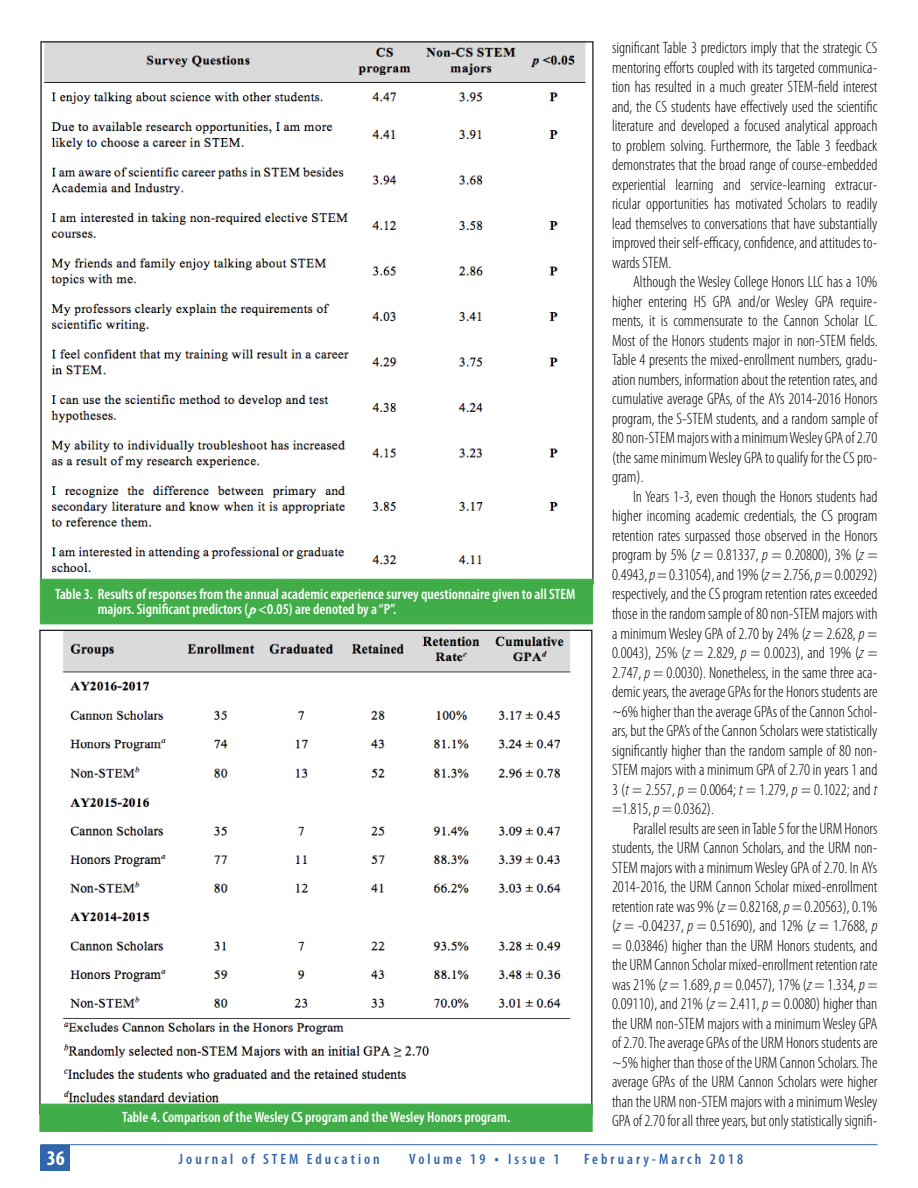
<style>
.page{position:relative;width:918px;height:1188px;background:#fff}
.page>*{position:absolute;margin:0;border:0;box-sizing:border-box;transform-origin:0 0}
.t1{font:700 condensed 21px "Myriad Pro";color:#fff}
.t2{font:300 condensed 16.5px/19.5px "Myriad Pro";color:#000;text-align:justify}
.t3{font:600 condensed 15px/15px "Myriad Pro";color:#fff}
.t4{font:600 condensed 15px "Myriad Pro";letter-spacing:.2em;color:#3166aa}
.s1{font-family:"Adobe Garamond Pro";font-weight:700;font-style:italic;font-stretch:normal}
.s2{font-style:italic}
.s3{font-size:16.5px}
</style>
<div class="page">
<hr style="left:40px;top:1144px;width:838px;height:1px;background:#3166aa">
<div style="left:40px;top:1145px;width:30px;height:26px;background:#3166aa"></div>
<img style="left:42px;top:43px;width:549px;height:536px">
<div style="left:40px;top:579px;width:553px;height:45px;background:#41ad49;border:1px solid #41ad49"></div>
<img style="left:45px;top:632px;width:538px;height:472px">
<div style="left:40px;top:1104px;width:552px;height:28px;background:#41ad49"></div>
<p class="t3" style="left:98px;top:586px;width:479px;text-indent:-43px">Table 3. Results of responses from the annual academic experience survey questionnaire given to all STEM majors. Significant predictors (<span class="s1">p</span> &lt;0.05) are denoted by a “P”.</p>
<p class="t3" style="left:122px;top:1110px;width:390px">Table 4. Comparison of the Wesley CS program and the Wesley Honors program.</p>
<p class="t2" style="left:612px;top:38px;width:267px">significant Table 3 predictors imply that the strategic CS mentoring efforts coupled with its targeted communica&shy;tion has resulted in a much greater STEM-field interest and, the CS students have effectively used the scientific literature and developed a focused analytical approach to problem solving. Furthermore, the Table 3 feedback demonstrates that the broad range of course-embedded experiential learning and service-learning extracur&shy;ricular opportunities has motivated Scholars to readily lead themselves to conversations that have substantially improved their self-efficacy, confidence, and attitudes to&shy;wards STEM.</p>
<p class="t2" style="left:612px;top:272px;width:267px;text-indent:21px">Although the Wesley College Honors LLC has a 10% higher entering HS GPA and/or Wesley GPA require&shy;ments, it is commensurate to the Cannon Scholar LC.<br>Most of the Honors students major in non-STEM fields.<br>Table 4 presents the mixed-enrollment numbers, gradu&shy;ation numbers, information about the retention rates, and cumulative average GPAs, of the AYs 2014-2016 Honors program, the S-STEM students, and a random sample of 80 non-STEM majors with a minimum Wesley GPA of 2.70 (the same minimum Wesley GPA to qualify for the CS pro&shy;gram).</p>
<p class="t2" style="left:612px;top:487px;width:267px;text-indent:21px">In Years 1-3, even though the Honors students had higher incoming academic credentials, the CS program retention rates surpassed those observed in the Honors program by 5% (<span class="s2">z</span> = 0.81337, <span class="s2">p</span> = 0.20800), 3% (<span class="s2">z</span> = 0.4943, <span class="s2">p</span> = 0.31054), and 19% (<span class="s2">z</span> = 2.756, <span class="s2">p</span> = 0.00292) respectively, and the CS program retention rates exceeded those in the random sample of 80 non-STEM majors with a minimum Wesley GPA of 2.70 by 24% (<span class="s2">z</span> = 2.628, <span class="s2">p</span> = 0.0043), 25% (<span class="s2">z</span> = 2.829, <span class="s2">p</span> = 0.0023), and 19% (<span class="s2">z</span> = 2.747, <span class="s2">p</span> = 0.0030). Nonetheless, in the same three aca&shy;demic years, the average GPAs for the Honors students are ~6% higher than the average GPAs of the Cannon Schol&shy;ars, but the GPA’s of the Cannon Scholars were statistically significantly higher than the random sample of 80 non-STEM majors with a minimum GPA of 2.70 in years 1 and 3 (<span class="s2">t</span> = 2.557, <span class="s2">p</span> = 0.0064; <span class="s2">t</span> = 1.279, <span class="s2">p</span> = 0.1022; and <span class="s2">t </span>=1.815, <span class="s2">p</span> = 0.0362).</p>
<p class="t2" style="left:612px;top:818px;width:267px;text-indent:21px">Parallel results are seen in Table 5 for the URM Honors students, the URM Cannon Scholars, and the URM non-STEM majors with a minimum Wesley GPA of 2.70. In AYs 2014-2016, the URM Cannon Scholar mixed-enrollment retention rate was 9% (<span class="s2">z</span> = 0.82168, <span class="s2">p</span> = 0.20563), 0.1% (<span class="s2">z</span> = -0.04237, <span class="s2">p</span> = 0.51690), and 12% (<span class="s2">z</span> = 1.7688, <span class="s2">p </span>= 0.03846) higher than the URM Honors students, and the URM Cannon Scholar mixed-enrollment retention rate was 21% (<span class="s2">z</span> = 1.689, <span class="s2">p</span> = 0.0457), 17% (<span class="s2">z</span> = 1.334, <span class="s2">p</span> = 0.09110), and 21% (<span class="s2">z</span> = 2.411, <span class="s2">p</span> = 0.0080) higher than the URM non-STEM majors with a minimum Wesley GPA of 2.70. The average GPAs of the URM Honors students are ~5% higher than those of the URM Cannon Scholars. The average GPAs of the URM Cannon Scholars were higher than the URM non-STEM majors with a minimum Wesley GPA of 2.70 for all three years, but only statistically signifi-</p>
<p class="t1" style="left:47px;top:1145px;width:19px">36</p>
<p class="t4" style="left:179px;top:1150px;width:202px">Journal of STEM Education</p>
<p class="t4" style="left:409px;top:1150px;width:152px">Volume 19 <span class="s3">•</span> Issue 1</p>
<p class="t4" style="left:584px;top:1150px;width:161px">February-March 2018</p>
</div>
